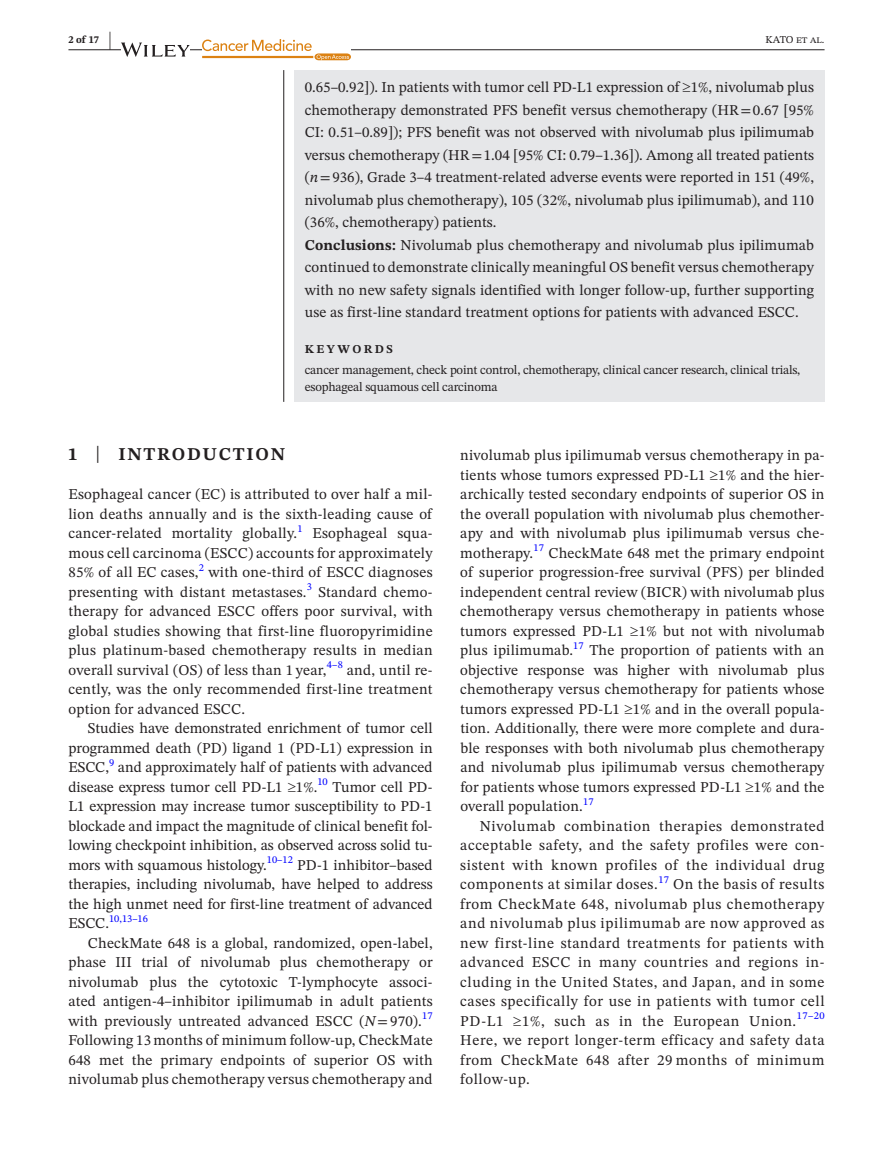
<style>
.page{position:relative;width:893px;height:1174px;background:#fff}
.page>*{position:absolute;margin:0;border:0;box-sizing:border-box;transform-origin:0 0}
.t1{font:700 18px "STIX Two Text";letter-spacing:.1em;color:#231f20}
.t2{font:15px/19.5px "STIX Two Text";letter-spacing:.005em;color:#231f20;text-align:justify}
.t3{font:12.75px/17.2px "STIX Two Text";letter-spacing:-.015em;color:#231f20}
.t4{font:700 12px "STIX Two Text";letter-spacing:.2em;color:#231f20}
.t5{font:10.5px "STIX Two Text";letter-spacing:.01em;color:#00f}
.t6{font:10.5px "STIX Two Text";color:#231f20}
.t7{font:700 10.5px "STIX Two Text";color:#231f20}
.s1{font-size:21px}
.s2{font-family:"STIX"}
.s3{font-style:italic}
.s4{font-weight:700}
.s5{font-weight:400;font-size:23.7px}
</style>
<div class="page">
<hr style="left:68px;top:49px;width:756px;height:1px;background:#231f20">
<svg style="left:121px;top:43px;width:69px;height:14px"></svg>
<svg style="left:202px;top:39px;width:149px;height:21px"></svg>
<div style="left:294px;top:70px;width:530px;height:332px;background:#e6e7e9"></div>
<hr style="left:283px;top:70px;width:1px;height:332px;background:#231f20">
<p class="t7" style="left:68px;top:32px;width:44px">2 of 17 <span class="s1">|</span></p>
<p class="t6" style="left:765px;top:32px;width:61px">KATO et al.</p>
<p class="t2" style="left:305px;top:76px;width:511px;line-height:22.5px;text-align:left">0.65–0.92]). In patients with tumor cell PD-L1 expression of ≥1%, nivolumab plus chemotherapy demonstrated PFS benefit versus chemotherapy (HR<span class="s2">=</span>0.67 [95% CI: 0.51–0.89]); PFS benefit was not observed with nivolumab plus ipilimumab versus chemotherapy (HR<span class="s2">=</span>1.04 [95% CI: 0.79–1.36]). Among all treated patients (<span class="s3">n</span><span class="s2">=</span>936), Grade 3–4 treatment-related adverse events were reported in 151 (49%, nivolumab plus chemotherapy), 105 (32%, nivolumab plus ipilimumab), and 110 (36%, chemotherapy) patients.<br><span class="s4">Conclusions:</span> Nivolumab plus chemotherapy and nivolumab plus ipilimumab continued to demonstrate clinically meaningful OS benefit versus chemotherapy with no new safety signals identified with longer follow-up, further supporting use as first-line standard treatment options for patients with advanced ESCC.</p>
<p class="t4" style="left:305px;top:340px;width:90px">KEYWORDS</p>
<p class="t3" style="left:305px;top:361px;width:497px">cancer management, check point control, chemotherapy, clinical cancer research, clinical trials, esophageal squamous cell carcinoma</p>
<p class="t1" style="left:68px;top:441px;width:218px">1 <span class="s5">|</span> INTRODUCTION</p>
<p class="t2" style="left:68px;top:484px;width:366px">Esophageal cancer (EC) is attributed to over half a mil&shy;lion deaths annually and is the sixth-leading cause of cancer-related mortality globally.</p>
<p class="t5" style="left:297px;top:520px;width:7px">1</p>
<p class="t2" style="left:68px;top:523px;width:366px;text-indent:244px">Esophageal squa&shy;mous cell carcinoma (ESCC) accounts for approximately 85% of all EC cases,</p>
<p class="t5" style="left:199px;top:559px;width:7px">2</p>
<p class="t2" style="left:68px;top:562px;width:366px;text-indent:140px">with one-third of ESCC diagnoses presenting with distant metastases.</p>
<p class="t5" style="left:307px;top:579px;width:7px">3</p>
<p class="t2" style="left:68px;top:582px;width:366px;text-indent:250px">Standard chemo&shy;therapy for advanced ESCC offers poor survival, with global studies showing that first-line fluoropyrimidine plus platinum-based chemotherapy results in median overall survival (OS) of less than 1 year,</p>
<p class="t5" style="left:327px;top:657px;width:18px">4–8</p>
<p class="t2" style="left:68px;top:660px;width:366px;text-indent:278px">and, until re&shy;cently, was the only recommended first-line treatment option for advanced ESCC.</p>
<p class="t2" style="left:68px;top:718px;width:366px;text-indent:19px">Studies have demonstrated enrichment of tumor cell programmed death (PD) ligand 1 (PD-L1) expression in ESCC,</p>
<p class="t5" style="left:109px;top:754px;width:7px">9</p>
<p class="t2" style="left:68px;top:757px;width:366px;text-indent:49px">and approximately half of patients with advanced disease express tumor cell PD-L1 ≥1%.</p>
<p class="t5" style="left:317px;top:774px;width:12px">10</p>
<p class="t2" style="left:68px;top:777px;width:366px;text-indent:264px">Tumor cell PD-L1 expression may increase tumor susceptibility to PD-1 blockade and impact the magnitude of clinical benefit fol&shy;lowing checkpoint inhibition, as observed across solid tu&shy;mors with squamous histology.</p>
<p class="t5" style="left:267px;top:852px;width:28px">10–12</p>
<p class="t2" style="left:68px;top:855px;width:366px;text-indent:229px">PD-1 inhibitor–based therapies, including nivolumab, have helped to address the high unmet need for first-line treatment of advanced ESCC.</p>
<p class="t5" style="left:109px;top:910px;width:41px">10,13–16</p>
<p class="t2" style="left:68px;top:933px;width:366px;text-indent:19px">CheckMate 648 is a global, randomized, open-label, phase III trial of nivolumab plus chemotherapy or nivolumab plus the cytotoxic T-lymphocyte associ&shy;ated antigen-4–inhibitor ipilimumab in adult patients with previously untreated advanced ESCC (<span class="s3">N</span> <span class="s2">=</span>970).</p>
<p class="t5" style="left:422px;top:1008px;width:12px">17</p>
<p class="t2" style="left:68px;top:1030px;width:366px">Following 13 months of minimum follow-up, CheckMate 648 met the primary endpoints of superior OS with nivolumab plus chemotherapy versus chemotherapy and</p>
<p class="t2" style="left:460px;top:445px;width:366px">nivolumab plus ipilimumab versus chemotherapy in pa&shy;tients whose tumors expressed PD-L1 ≥1% and the hier&shy;archically tested secondary endpoints of superior OS in the overall population with nivolumab plus chemother&shy;apy and with nivolumab plus ipilimumab versus che&shy;motherapy.</p>
<p class="t5" style="left:533px;top:540px;width:12px">17</p>
<p class="t2" style="left:460px;top:543px;width:366px;text-indent:88px">CheckMate 648 met the primary endpoint of superior progression-free survival (PFS) per blinded independent central review (BICR) with nivolumab plus chemotherapy versus chemotherapy in patients whose tumors expressed PD-L1 ≥1% but not with nivolumab plus ipilimumab.</p>
<p class="t5" style="left:573px;top:637px;width:12px">17</p>
<p class="t2" style="left:460px;top:640px;width:366px;text-indent:129px">The proportion of patients with an objective response was higher with nivolumab plus chemotherapy versus chemotherapy for patients whose tumors expressed PD-L1 ≥1% and in the overall popula&shy;tion. Additionally, there were more complete and dura&shy;ble responses with both nivolumab plus chemotherapy and nivolumab plus ipilimumab versus chemotherapy for patients whose tumors expressed PD-L1 ≥1% and the overall population.</p>
<p class="t5" style="left:583px;top:793px;width:12px">17</p>
<p class="t2" style="left:460px;top:816px;width:366px;text-indent:20px">Nivolumab combination therapies demonstrated acceptable safety, and the safety profiles were con&shy;sistent with known profiles of the individual drug components at similar doses.</p>
<p class="t5" style="left:658px;top:871px;width:12px">17</p>
<p class="t2" style="left:460px;top:874px;width:366px;text-indent:213px">On the basis of results from CheckMate 648, nivolumab plus chemotherapy and nivolumab plus ipilimumab are now approved as new first-line standard treatments for patients with advanced ESCC in many countries and regions in&shy;cluding in the United States, and Japan, and in some cases specifically for use in patients with tumor cell PD-L1 ≥1%, such as in the European Union.</p>
<p class="t5" style="left:797px;top:1008px;width:29px">17–20</p>
<p class="t2" style="left:460px;top:1030px;width:366px">Here, we report longer-term efficacy and safety data from CheckMate 648 after 29 months of minimum follow-up.</p>
</div>
